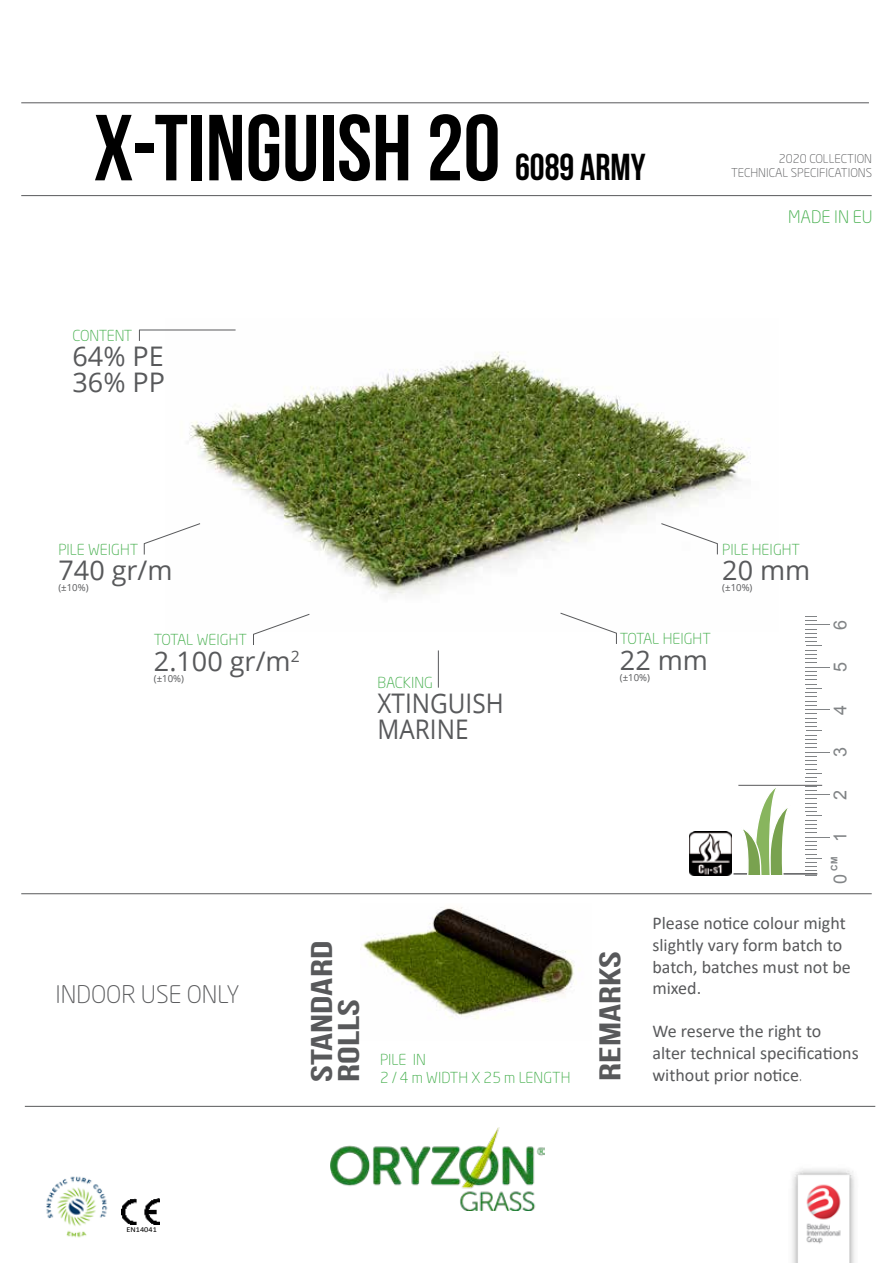
<style>
.page{position:relative;width:893px;height:1263px;background:#fff}
.page>*{position:absolute;margin:0;border:0;box-sizing:border-box;transform-origin:0 0}
.t1{font:700 93.45px "Bebas Neue";color:#000}
.t2{font:700 37.5px "Bebas Neue";color:#000}
.t3{font:700 30px/27px "Bebas Neue";color:#58595b;scale:1.49 1}
.t4{font:27px/25.5px "Open Sans";color:#58595b}
.t5{font:27px/25.5px "Open Sans";color:#58595b;scale:.9 1}
.t6{font:300 24px "Neo Sans Pro";color:#58595b}
.t7{font:18px/21.6px "Calibri";color:#58595b}
.t8{font:18px "Arial";color:#818486}
.t9{font:300 17.1px "Neo Sans Pro";color:#41ad49}
.t10{font:300 15px/18px "Neo Sans Pro";color:#41ad49}
.t11{font:300 15px "Neo Sans Pro";letter-spacing:-.03em;color:#41ad49}
.t12{font:300 12px/14.4px "Neo Sans Pro";color:#58595b;text-align:right}
.t13{font:9.6px "Open Sans";color:#58595b}
.t14{font:700 9px "Arial";color:#818486}
.t15{font:7.5px "Calibri";color:#000;scale:1.1 1}
.s1{font-family:"Neo Sans Pro";font-weight:300}
</style>
<div class="page">
<img style="left:331px;top:1127px;width:213px;height:84px">
<img style="left:792px;top:1169px;width:63px;height:94px">
<img style="left:46px;top:1176px;width:62px;height:62px">
<img style="left:122px;top:1198px;width:37px;height:27px">
<hr style="left:21px;top:102px;width:848px;height:1px;background:#58595b">
<hr style="left:21px;top:195px;width:851px;height:1px;background:#58595b">
<hr style="left:25px;top:1106px;width:850px;height:1px;background:#58595b">
<hr style="left:21px;top:893px;width:851px;height:1px;background:#58595b">
<img style="left:360px;top:907px;width:220px;height:112px">
<img style="left:689px;top:831px;width:42px;height:44px">
<svg style="left:806px;top:616px;width:24px;height:260px"></svg>
<hr style="left:733px;top:873px;width:84px;height:2px;background:#58595b">
<img style="left:165px;top:329px;width:586px;height:267px">
<hr style="left:139px;top:330px;width:97px;height:1px;background:#58595b">
<svg style="left:253px;top:614px;width:57px;height:31px"></svg>
<svg style="left:560px;top:612px;width:57px;height:32px"></svg>
<svg style="left:660px;top:523px;width:58px;height:31px"></svg>
<svg style="left:143px;top:523px;width:58px;height:31px"></svg>
<hr style="left:438px;top:650px;width:1px;height:38px;background:#58595b">
<svg style="left:738px;top:788px;width:54px;height:86px"></svg>
<hr style="left:738px;top:785px;width:84px;height:1px;background:#58595b">
<h1 class="t1" style="left:94px;top:97px;width:408px">X-TINGUISH 20</h1>
<h2 class="t2" style="left:515px;top:147px;width:132px">6089 ARMY</h2>
<p class="t11" style="left:72px;top:326px;width:62px">CONTENT</p>
<h3 class="t4" style="left:72px;top:343px;width:94px">64% PE<br>36% PP</h3>
<p class="t12" style="left:731px;top:151px;width:142px">2020 COLLECTION<br>TECHNICAL SPECIFICATIONS</p>
<p class="t9" style="left:788px;top:207px;width:86px">MADE IN EU</p>
<p class="t10" style="left:58px;top:540px;width:81px">PILE WEIGHT</p>
<h3 class="t4" style="left:58px;top:557px;width:116px">740 gr/m</h3>
<p class="t13" style="left:58px;top:581px;width:32px">(±10%)</p>
<p class="t10" style="left:154px;top:630px;width:95px">TOTAL WEIGHT</p>
<h3 class="t4" style="left:154px;top:647px;width:147px">2.100 gr/m<sup>2</sup></h3>
<p class="t13" style="left:154px;top:671px;width:32px">(±10%)</p>
<p class="t10" style="left:378px;top:673px;width:57px">BACKING</p>
<h3 class="t5" style="left:378px;top:690px;width:141px">XTINGUISH<br>MARINE</h3>
<p class="t10" style="left:722px;top:540px;width:79px">PILE HEIGHT</p>
<h3 class="t4" style="left:722px;top:557px;width:90px">20 mm</h3>
<p class="t13" style="left:722px;top:581px;width:32px">(±10%)</p>
<p class="t10" style="left:620px;top:629px;width:92px">TOTAL HEIGHT</p>
<h3 class="t4" style="left:620px;top:646px;width:90px">22 mm</h3>
<p class="t13" style="left:620px;top:670px;width:32px">(±10%)</p>
<p class="t8" style="left:828px;top:630px;width:11px;rotate:-90deg">6</p>
<p class="t8" style="left:828px;top:672px;width:11px;rotate:-90deg">5</p>
<p class="t8" style="left:828px;top:715px;width:11px;rotate:-90deg">4</p>
<p class="t8" style="left:828px;top:757px;width:11px;rotate:-90deg">3</p>
<p class="t8" style="left:828px;top:799px;width:11px;rotate:-90deg">2</p>
<p class="t8" style="left:828px;top:842px;width:11px;rotate:-90deg">1</p>
<p class="t14" style="left:828px;top:870px;width:15px;rotate:-90deg">CM</p>
<p class="t8" style="left:828px;top:884px;width:11px;rotate:-90deg">0</p>
<h3 class="t6" style="left:55px;top:980px;width:186px">INDOOR USE ONLY</h3>
<p class="t15" style="left:127px;top:1224px;width:29px">EN14041</p>
<h3 class="t3" style="left:308px;top:1082px;width:96px;rotate:-90deg">STANDARD<br>ROLLS</h3>
<p class="t10" style="left:380px;top:1050px;width:192px">PILE IN<br>2 / 4 m WIDTH X 25 m LENGTH</p>
<h3 class="t3" style="left:596px;top:1081px;width:89px;rotate:-90deg">REMARKS</h3>
<p class="t7" style="left:652px;top:912px;width:200px">Please notice colour might slightly vary form batch to batch, batches must not be mixed.</p>
<p class="t7" style="left:652px;top:1020px;width:208px">We reserve the right to alter technical specifications without prior notice<span class="s1">.</span></p>
</div>
